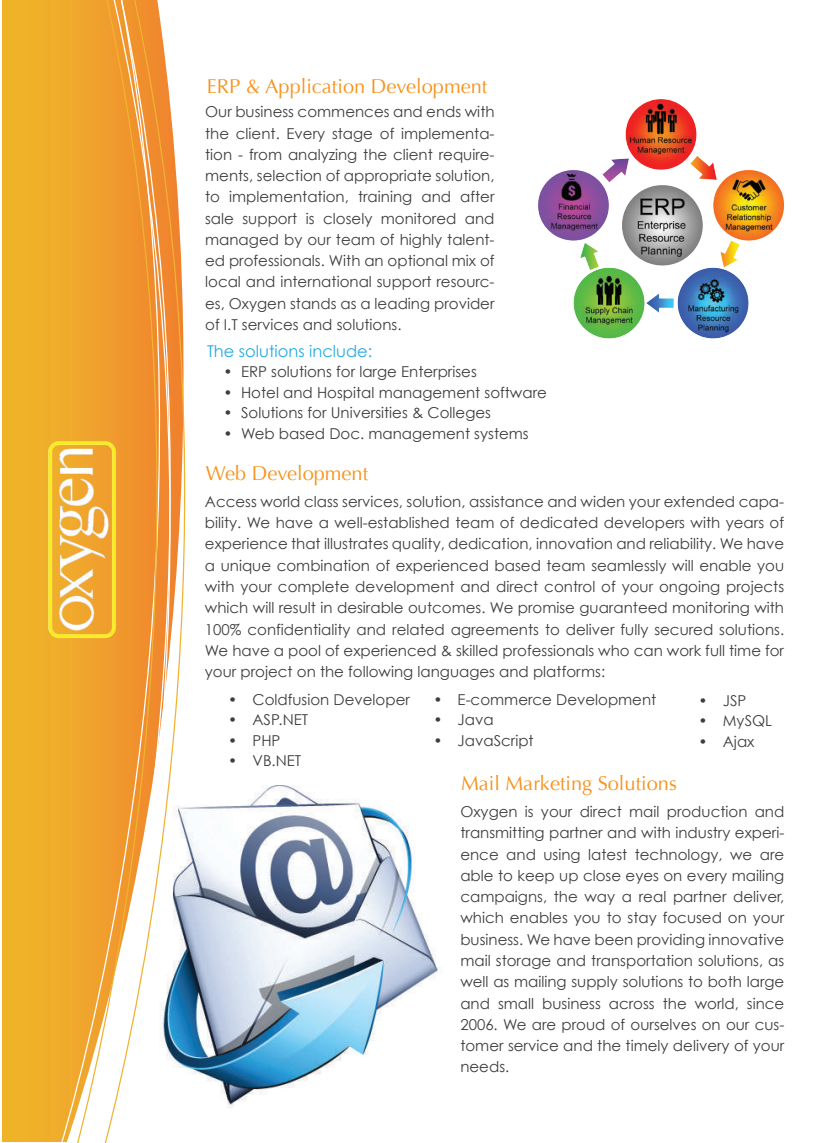
<style>
.page{position:relative;width:835px;height:1143px;background:#fff}
.page>*{position:absolute;margin:0;border:0;box-sizing:border-box;transform-origin:0 0}
.t1{font:20px "Optima";color:#f7931d}
.t2{font:16.25px "Century Gothic";color:#24aae1}
.t3{font:15px/21.2px "Century Gothic";color:#3e3e3f;text-align:justify}
</style>
<div class="page">
<img style="left:247px;top:785px;width:193px;height:310px">
<div style="left:2px;top:0;width:58px;height:1141px;background:#efb129"></div>
<div style="left:60px;top:0;width:16px;height:1142px;background:#efaa2c"></div>
<svg style="left:232px;top:805px;width:15px;height:303px"></svg>
<svg style="left:219px;top:805px;width:13px;height:303px"></svg>
<svg style="left:76px;top:0;width:143px;height:1142px"></svg>
<img style="left:538px;top:99px;width:247px;height:240px">
<img style="left:47px;top:439px;width:70px;height:200px">
<h1 class="t1" style="left:207px;top:75px;width:282px">ERP &amp; Application Development</h1>
<p class="t3" style="left:205px;top:101px;width:291px">Our business commences and ends with the client. Every stage of implementa&shy;tion - from analyzing the client require&shy;ments, selection of appropriate solution, to implementation, training and after sale support is closely monitored and managed by our team of highly talent&shy;ed professionals. With an optional mix of local and international support resourc&shy;es, Oxygen stands as a leading provider of I.T services and solutions.</p>
<p class="t2" style="left:207px;top:341px;width:167px">The solutions include:</p>
<p class="t3" style="left:223px;top:361px;width:255px">• ERP solutions for large Enterprises</p>
<p class="t3" style="left:223px;top:381px;width:324px">• Hotel and Hospital management software</p>
<p class="t3" style="left:223px;top:402px;width:269px">• Solutions for Universities &amp; Colleges</p>
<p class="t3" style="left:223px;top:422px;width:306px">• Web based Doc. management systems</p>
<h1 class="t1" style="left:206px;top:461px;width:164px">Web Development</h1>
<p class="t3" style="left:205px;top:490px;width:580px">Access world class services, solution, assistance and widen your extended capa&shy;bility. We have a well-established team of dedicated developers with years of experience that illustrates quality, dedication, innovation and reliability. We have a unique combination of experienced based team seamlessly will enable you with your complete development and direct control of your ongoing projects which will result in desirable outcomes. We promise guaranteed monitoring with 100% confidentiality and related agreements to deliver fully secured solutions.<br>We have a pool of experienced &amp; skilled professionals who can work full time for your project on the following languages and platforms:</p>
<p class="t3" style="left:228px;top:688px;width:183px">• Coldfusion Developer</p>
<p class="t3" style="left:228px;top:708px;width:81px">• ASP.NET</p>
<p class="t3" style="left:228px;top:729px;width:54px">• PHP</p>
<p class="t3" style="left:228px;top:749px;width:75px">• VB.NET</p>
<p class="t3" style="left:433px;top:688px;width:224px">• E-commerce Development</p>
<p class="t3" style="left:433px;top:708px;width:62px">• Java</p>
<p class="t3" style="left:433px;top:729px;width:102px">• JavaScript</p>
<p class="t3" style="left:698px;top:689px;width:49px">• JSP</p>
<p class="t3" style="left:698px;top:710px;width:75px">• MySQL</p>
<p class="t3" style="left:698px;top:730px;width:57px">• Ajax</p>
<h1 class="t1" style="left:461px;top:771px;width:217px">Mail Marketing Solutions</h1>
<p class="t3" style="left:460px;top:800px;width:325px">Oxygen is your direct mail production and transmitting partner and with industry experi&shy;ence and using latest technology, we are able to keep up close eyes on every mailing campaigns, the way a real partner deliver, which enables you to stay focused on your business. We have been providing innovative mail storage and transportation solutions, as well as mailing supply solutions to both large and small business across the world, since 2006. We are proud of ourselves on our cus&shy;tomer service and the timely delivery of your needs.</p>
</div>
